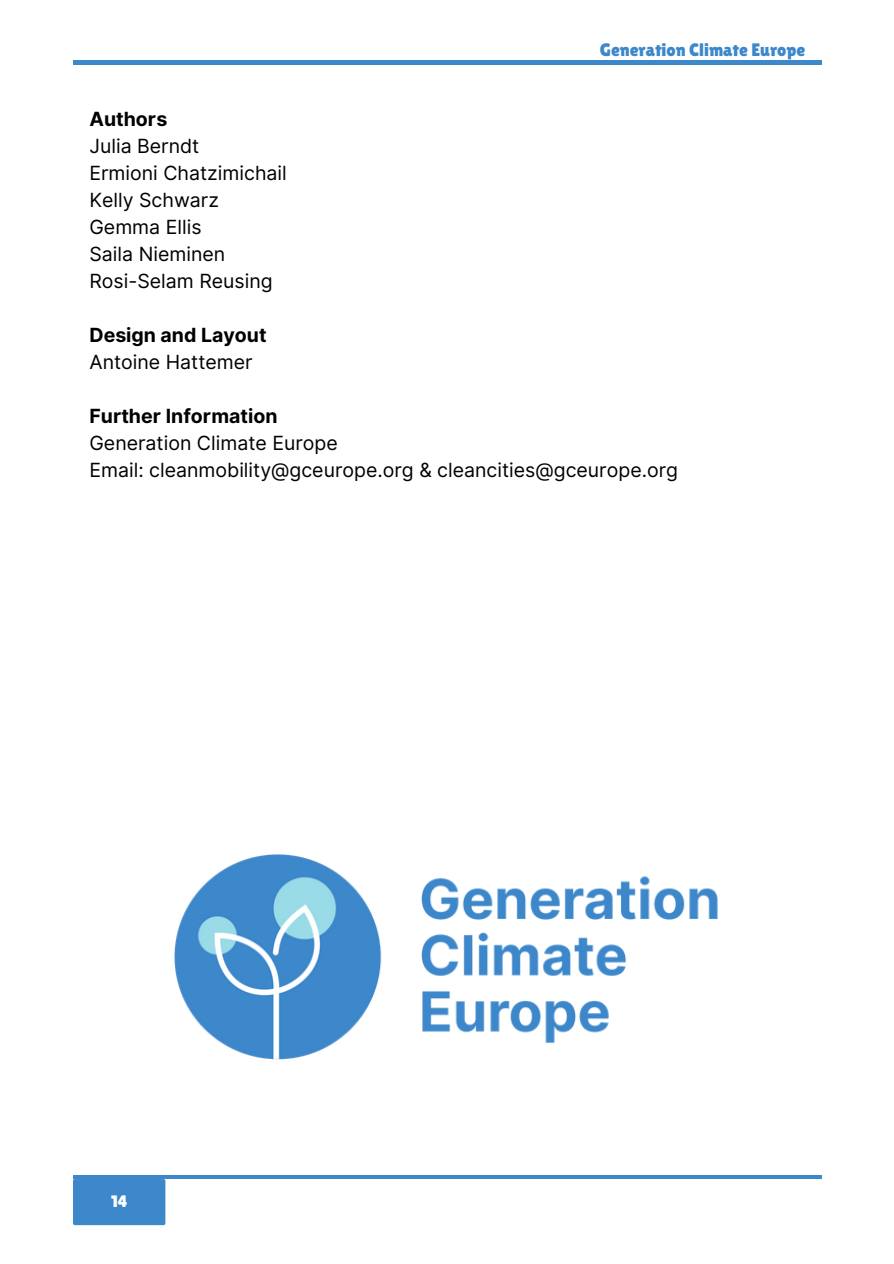
<style>
.page{position:relative;width:894px;height:1264px;background:#fff}
.page>*{position:absolute;margin:0;border:0;box-sizing:border-box;transform-origin:0 0}
.t1{font:19.5px/27px "Inter";color:#000}
.t2{font:700 19.5px "Inter";color:#000}
.t3{font:18px "Lilita One";color:#3d87cb}
.t4{font:16.5px "Lilita One";color:#fff}
</style>
<div class="page">
<hr style="left:73px;top:61px;width:748px;height:3px;background:#3d87cb">
<hr style="left:73px;top:1175px;width:748px;height:3px;background:#3d87cb">
<div style="left:73px;top:1178px;width:92px;height:47px;background:#3d87cb;border-radius:2px"></div>
<img style="left:174px;top:854px;width:544px;height:206px">
<p class="t3" style="left:599px;top:39px;width:207px">Generation Climate Europe</p>
<p class="t2" style="left:89px;top:107px;width:79px">Authors</p>
<p class="t1" style="left:89px;top:132px;width:199px">Julia Berndt<br>Ermioni Chatzimichail<br>Kelly Schwarz<br>Gemma Ellis<br>Saila Nieminen<br>Rosi-Selam Reusing</p>
<p class="t2" style="left:89px;top:323px;width:178px">Design and Layout</p>
<p class="t1" style="left:89px;top:348px;width:165px">Antoine Hattemer</p>
<p class="t2" style="left:89px;top:404px;width:189px">Further Information</p>
<p class="t1" style="left:89px;top:429px;width:590px">Generation Climate Europe<br>Email: cleanmobility@gceurope.org &amp; cleancities@gceurope.org</p>
<p class="t4" style="left:111px;top:1191px;width:18px">14</p>
</div>
